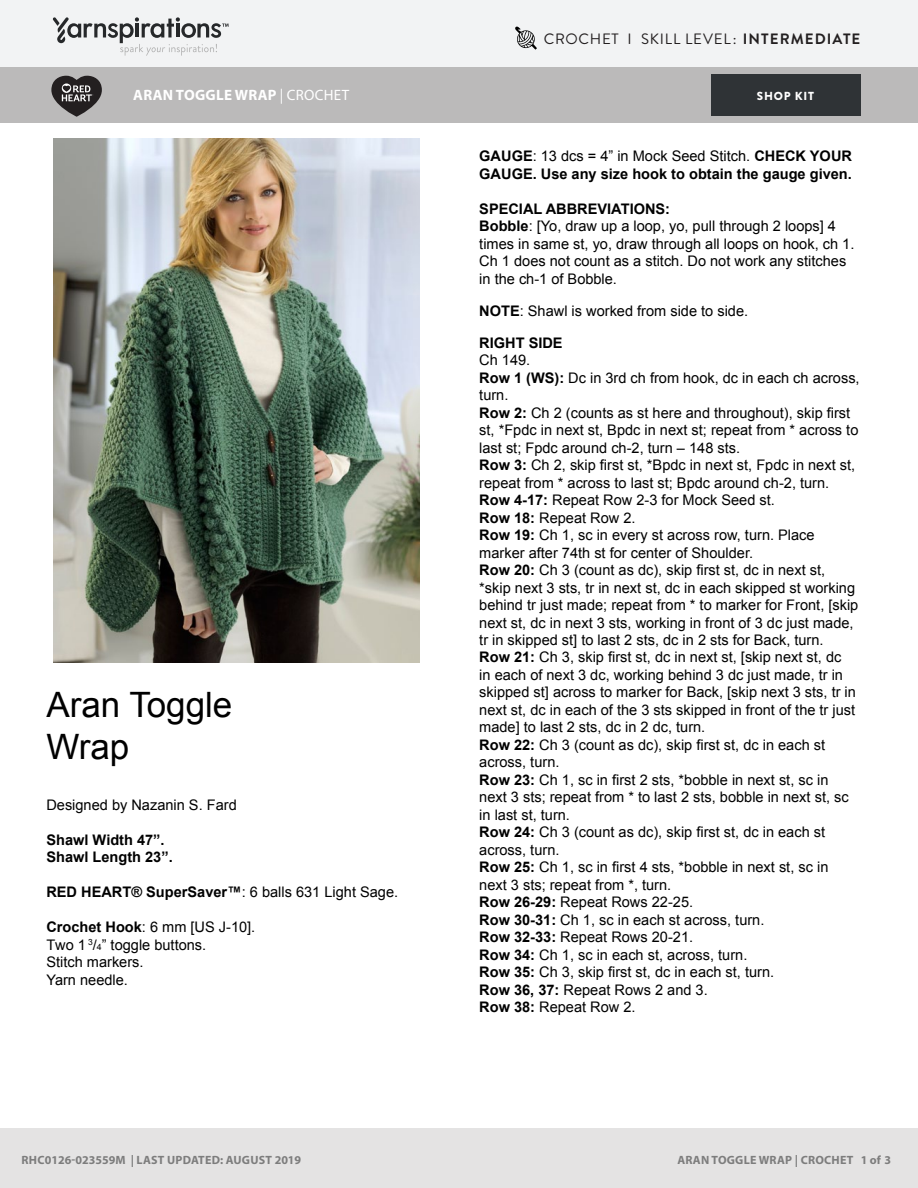
<style>
.page{position:relative;width:918px;height:1188px;background:#fff}
.page>*{position:absolute;margin:0;border:0;box-sizing:border-box;transform-origin:0 0}
.t1{font:34.95px/42px "Arial";color:#000}
.Skill_Level{font:15px "Brandon Grotesque";letter-spacing:.05em;color:#231f20}
.Pattern_Title{font:700 15px "Myriad Pro";letter-spacing:.02em;color:#fff}
.t2{font:14.55px/17.5px "Arial";color:#000}
.t3{font:700 14.55px/17.5px "Arial";color:#000}
.t4{font:700 12px "Myriad Pro";letter-spacing:.02em;color:#7d7d7d}
.t5{font:900 11.7px "Brandon Grotesque";letter-spacing:.065em;color:#fff}
.s1{font-weight:700}
.s2{font-weight:400}
.s3{font-size:8.7px}
</style>
<div class="page">
<div style="left:0;top:0;width:918px;height:68px;background:#f2f3f4"></div>
<div style="left:0;top:68px;width:918px;height:55px;background:#bbbaba"></div>
<svg style="left:53px;top:17px;width:176px;height:39px"></svg>
<div style="left:711px;top:74px;width:150px;height:42px;background:#2f3336"></div>
<svg style="left:51px;top:76px;width:51px;height:41px"></svg>
<div style="left:0;top:1128px;width:918px;height:60px;background:#e4e3e3"></div>
<img style="left:54px;top:139px;width:366px;height:523px">
<svg style="left:515px;top:26px;width:22px;height:24px"></svg>
<p class="Skill_Level" style="left:544px;top:29px;width:318px">CROCHET I SKILL LEVEL: <span class="s1">INTERMEDIATE</span></p>
<p class="Pattern_Title" style="left:133px;top:85px;width:218px">ARAN TOGGLE WRAP <span class="s2">| CROCHET</span></p>
<p class="t5" style="left:757px;top:88px;width:59px">SHOP KIT</p>
<p class="t1" style="left:46px;top:684px;width:188px">Aran Toggle<br>Wrap</p>
<p class="t2" style="left:46px;top:796px;width:192px">Designed by Nazanin S. Fard</p>
<p class="t3" style="left:46px;top:831px;width:128px">Shawl Width 47”.<br>Shawl Length 23”.</p>
<p class="t3" style="left:46px;top:883px;width:353px">RED HEART® SuperSaver™<span class="s2">: 6 balls 631 Light Sage.</span></p>
<p class="t2" style="left:46px;top:918px;width:210px"><span class="s1">Crochet Hook</span>: 6 mm [US J-10].<br>Two 1 <sup>3</sup>/<span class="s3">4</span>” toggle buttons.<br>Stitch markers.<br>Yarn needle.</p>
<p class="t3" style="left:479px;top:147px;width:374px">GAUGE<span class="s2">: 13 dcs = 4” in Mock Seed Stitch.</span> CHECK YOUR<br>GAUGE. Use any size hook to obtain the gauge given.</p>
<p class="t2" style="left:479px;top:200px;width:377px"><span class="s1">SpECiAL AbbREviATiOnS:<br>bobble</span>: [Yo, draw up a loop, yo, pull through 2 loops] 4 times in same st, yo, draw through all loops on hook, ch 1.<br>Ch 1 does not count as a stitch. Do not work any stitches in the ch-1 of Bobble.</p>
<p class="t2" style="left:479px;top:302px;width:270px"><span class="s1">nOTE</span>: Shawl is worked from side to side.</p>
<p class="t2" style="left:479px;top:334px;width:382px"><span class="s1">RiGHT SiDE<br></span>Ch 149.<br><span class="s1">Row 1 (WS):</span> Dc in 3rd ch from hook, dc in each ch across, turn.<br><span class="s1">Row 2:</span> Ch 2 (counts as st here and throughout), skip first st, *Fpdc in next st, Bpdc in next st; repeat from * across to last st; Fpdc around ch-2, turn – 148 sts.<br><span class="s1">Row 3:</span> Ch 2, skip first st, *Bpdc in next st, Fpdc in next st, repeat from * across to last st; Bpdc around ch-2, turn.<br><span class="s1">Row 4-17:</span> Repeat Row 2-3 for Mock Seed st.<br><span class="s1">Row 18:</span> Repeat Row 2.<br><span class="s1">Row 19:</span> Ch 1, sc in every st across row, turn. Place marker after 74th st for center of Shoulder.<br><span class="s1">Row 20:</span> Ch 3 (count as dc), skip first st, dc in next st, *skip next 3 sts, tr in next st, dc in each skipped st working behind tr just made; repeat from * to marker for Front, [skip next st, dc in next 3 sts, working in front of 3 dc just made, tr in skipped st] to last 2 sts, dc in 2 sts for Back, turn.<br><span class="s1">Row 21:</span> Ch 3, skip first st, dc in next st, [skip next st, dc<br>in each of next 3 dc, working behind 3 dc just made, tr in skipped st] across to marker for Back, [skip next 3 sts, tr in next st, dc in each of the 3 sts skipped in front of the tr just made] to last 2 sts, dc in 2 dc, turn.<br><span class="s1">Row 22:</span> Ch 3 (count as dc), skip first st, dc in each st across, turn.<br><span class="s1">Row 23:</span> Ch 1, sc in first 2 sts, *bobble in next st, sc in<br>next 3 sts; repeat from * to last 2 sts, bobble in next st, sc in last st, turn.<br><span class="s1">Row 24:</span> Ch 3 (count as dc), skip first st, dc in each st across, turn.<br><span class="s1">Row 25:</span> Ch 1, sc in first 4 sts, *bobble in next st, sc in<br>next 3 sts; repeat from *, turn.<br><span class="s1">Row 26-29:</span> Repeat Rows 22-25.<br><span class="s1">Row 30-31:</span> Ch 1, sc in each st across, turn.<br><span class="s1">Row 32-33:</span> Repeat Rows 20-21.<br><span class="s1">Row 34:</span> Ch 1, sc in each st, across, turn.<br><span class="s1">Row 35:</span> Ch 3, skip first st, dc in each st, turn.<br><span class="s1">Row 36, 37:</span> Repeat Rows 2 and 3.<br><span class="s1">Row 38:</span> Repeat Row 2.</p>
<p class="t4" style="left:22px;top:1152px;width:281px">RHC0126-023559M | LAST UPDATED: AUGUST 2019</p>
<p class="t4" style="left:677px;top:1152px;width:215px">ARAN TOGGLE WRAP | CROCHET 1 of 3</p>
</div>
